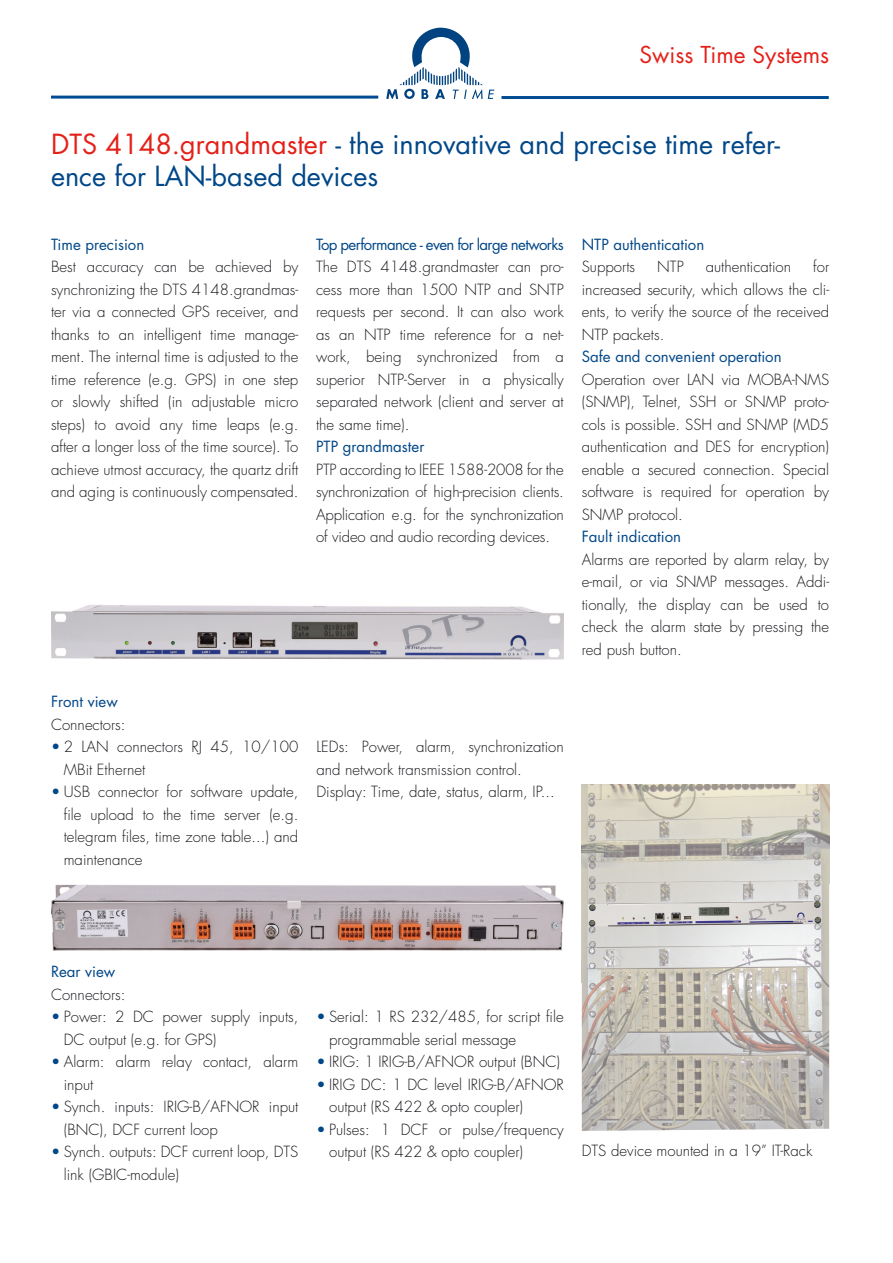
<style>
.page{position:relative;width:893px;height:1263px;background:#fff}
.page>*{position:absolute;margin:0;border:0;box-sizing:border-box;transform-origin:0 0}
.t1{font:27px/32.4px "Futura Std";color:#004788}
.t2{font:22.65px "Futura";color:#e32119}
.t3{font:300 15px/22.5px "Futura Std";color:#1a171c}
.t4{font:15px "Futura Std";color:#004788}
.t5{font:15px "Futura Std";letter-spacing:-.04em;color:#004788}
.s1{color:#e32119}
.s2{color:#004788}
</style>
<div class="page">
<svg style="left:386px;top:28px;width:108px;height:71px"></svg>
<hr style="left:51px;top:96px;width:327px;height:3px;background:#004c93">
<hr style="left:501px;top:96px;width:328px;height:3px;background:#004c93">
<img style="left:582px;top:785px;width:148px;height:346px">
<img style="left:730px;top:785px;width:99px;height:344px">
<img style="left:51px;top:605px;width:513px;height:54px">
<img style="left:51px;top:885px;width:513px;height:65px">
<h2 class="t2" style="left:639px;top:39px;width:191px">Swiss Time Systems</h2>
<h1 class="t1" style="left:51px;top:128px;width:731px"><span class="s1">DTS 4148.grandmaster</span> - the innovative and precise time refer&shy;ence for LAN-based devices</h1>
<p class="t4" style="left:51px;top:235px;width:95px">Time precision</p>
<p class="t3" style="left:51px;top:256px;width:249px;text-align:justify">Best accuracy can be achieved by synchronizing the DTS 4148.grandmas&shy;ter via a connected GPS receiver, and thanks to an intelligent time manage&shy;ment. The internal time is adjusted to the time reference (e.g. GPS) in one step or slowly shifted (in adjustable micro steps) to avoid any time leaps (e.g. after a longer loss of the time source). To achieve utmost accuracy, the quartz drift and aging is continuously compensated.</p>
<p class="t5" style="left:316px;top:235px;width:249px">Top performance - even for large networks</p>
<p class="t3" style="left:316px;top:256px;width:249px;text-align:justify">The DTS 4148.grandmaster can pro&shy;cess more than 1500 NTP and SNTP requests per second. It can also work as an NTP time reference for a net&shy;work, being synchronized from a superior NTP-Server in a physically separated network (client and server at the same time).</p>
<p class="t4" style="left:316px;top:437px;width:110px">PTP grandmaster</p>
<p class="t3" style="left:316px;top:459px;width:249px;text-align:justify">PTP according to IEEE 1588-2008 for the synchronization of high-precision clients.<br>Application e.g. for the synchronization of video and audio recording devices.</p>
<p class="t4" style="left:51px;top:692px;width:68px">Front view</p>
<p class="t3" style="left:51px;top:714px;width:76px">Connectors:</p>
<p class="t3" style="left:64px;top:736px;width:236px;text-indent:-13px"><span class="s2">•</span> 2 LAN connectors RJ 45, 10/100<br>MBit Ethernet</p>
<p class="t3" style="left:64px;top:781px;width:236px;text-align:justify;text-indent:-13px"><span class="s2">•</span> USB connector for software update, file upload to the time server (e.g. telegram files, time zone table...) and maintenance</p>
<p class="t3" style="left:316px;top:736px;width:249px">LEDs: Power, alarm, synchronization and network transmission control.<br>Display: Time, date, status, alarm, IP...</p>
<p class="t4" style="left:582px;top:235px;width:124px">NTP authentication</p>
<p class="t3" style="left:582px;top:256px;width:55px">Supports</p>
<p class="t3" style="left:657px;top:256px;width:28px">NTP</p>
<p class="t3" style="left:706px;top:256px;width:87px">authentication</p>
<p class="t3" style="left:582px;top:256px;width:249px;text-align:justify;text-indent:231px">for increased security, which allows the cli&shy;ents, to verify the source of the received NTP packets.</p>
<p class="t4" style="left:582px;top:347px;width:201px">Safe and convenient operation</p>
<p class="t3" style="left:582px;top:369px;width:249px;text-align:justify">Operation over LAN via MOBA-NMS (SNMP), Telnet, SSH or SNMP proto&shy;cols is possible. SSH and SNMP (MD5 authentication and DES for encryption) enable a secured connection. Special software is required for operation by SNMP protocol.</p>
<p class="t4" style="left:582px;top:527px;width:101px">Fault indication</p>
<p class="t3" style="left:582px;top:549px;width:249px;text-align:justify">Alarms are reported by alarm relay, by e-mail, or via SNMP messages. Addi&shy;tionally, the display can be used to check the alarm state by pressing the red push button.</p>
<p class="t4" style="left:51px;top:962px;width:66px">Rear view</p>
<p class="t3" style="left:51px;top:984px;width:76px">Connectors:</p>
<p class="t3" style="left:64px;top:1006px;width:236px;text-indent:-13px"><span class="s2">•</span> Power: 2 DC power supply inputs,<br>DC output (e.g. for GPS)</p>
<p class="t3" style="left:64px;top:1051px;width:236px;text-indent:-13px"><span class="s2">•</span> Alarm: alarm relay contact, alarm input</p>
<p class="t3" style="left:64px;top:1096px;width:236px;text-indent:-13px"><span class="s2">•</span> Synch. inputs: IRIG-B/AFNOR input (BNC), DCF current loop</p>
<p class="t3" style="left:64px;top:1141px;width:236px;text-indent:-13px"><span class="s2">•</span> Synch. outputs: DCF current loop, DTS link (GBIC-module)</p>
<p class="t3" style="left:329px;top:1006px;width:236px;text-indent:-13px"><span class="s2">•</span> Serial: 1 RS 232/485, for script file programmable serial message</p>
<p class="t3" style="left:316px;top:1051px;width:245px"><span class="s2">•</span> IRIG: 1 IRIG-B/AFNOR output (BNC)</p>
<p class="t3" style="left:329px;top:1074px;width:236px;text-indent:-13px"><span class="s2">•</span> IRIG DC: 1 DC level IRIG-B/AFNOR output (RS 422 &amp; opto coupler)</p>
<p class="t3" style="left:329px;top:1119px;width:236px;text-indent:-13px"><span class="s2">•</span> Pulses: 1 DCF or pulse/frequency output (RS 422 &amp; opto coupler)</p>
<p class="t3" style="left:582px;top:1140px;width:232px">DTS device mounted in a 19” IT-Rack</p>
</div>
